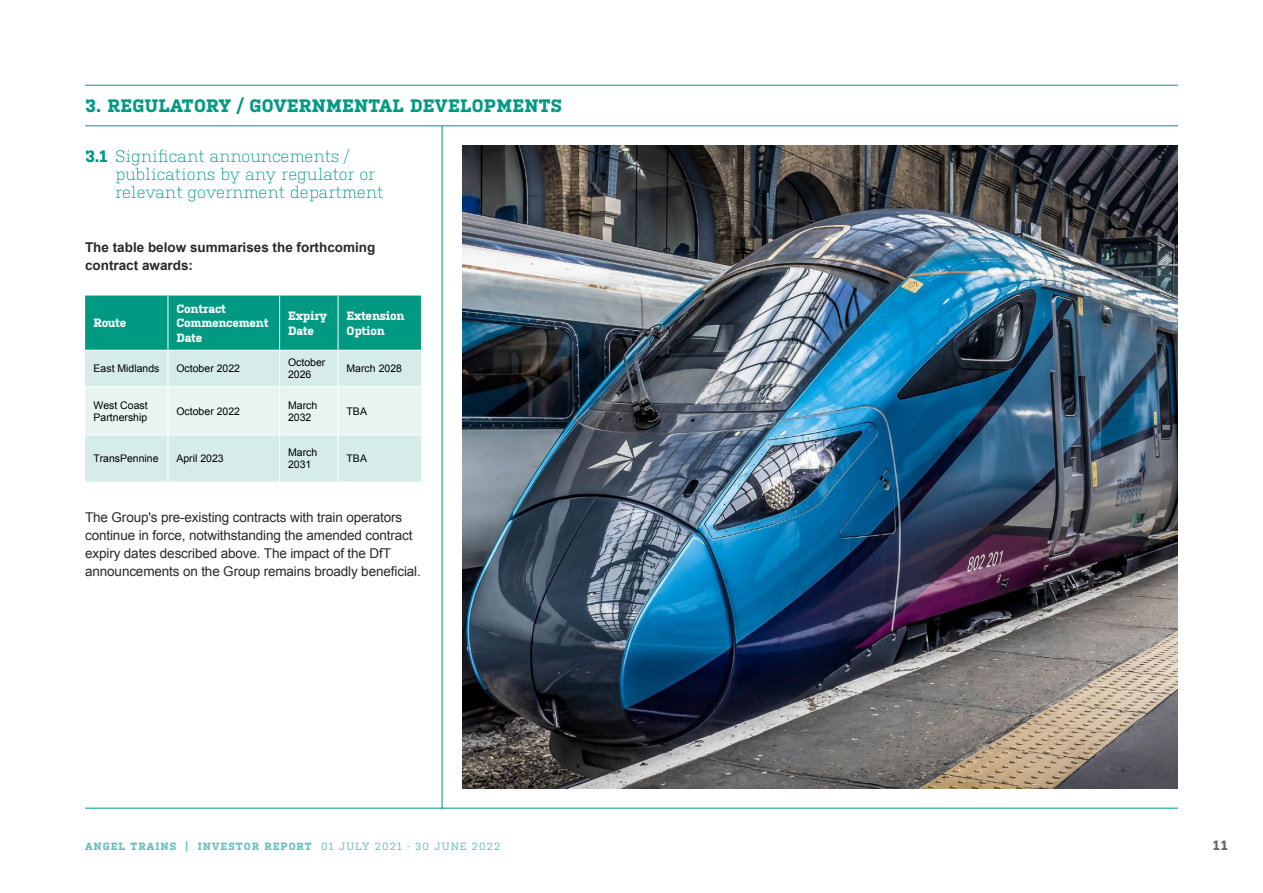
<style>
.page{position:relative;width:1263px;height:893px;background:#fff}
.page>*{position:absolute;margin:0;border:0;box-sizing:border-box;transform-origin:0 0}
.t1{font:700 18px "Kulturista";letter-spacing:.02em;color:#009982}
.t2{font:300 16.5px/18px "Kulturista";color:#009982}
.t3{font:13.5px/18px "Arial";letter-spacing:-.01em;color:#2c2928}
.t4{font:700 13.5px/18px "Arial";color:#2c2928}
.t5{font:700 13.5px "Kulturista";color:#656764}
.t6{font:700 12px/14.4px "Kulturista";letter-spacing:-.01em;color:#fff}
.t7{font:10.5px/12px "Arial";color:#000}
.t8{font:700 10.5px "Kulturista";letter-spacing:.1em;color:#68c0b6}
.s1{font-weight:700}
.s2{font-weight:400}
</style>
<div class="page">
<hr style="left:442px;top:126px;width:1px;height:683px;background:#009982">
<hr style="left:85px;top:85px;width:1093px;height:1px;background:#009982">
<hr style="left:85px;top:126px;width:1093px;height:1px;background:#009982">
<hr style="left:85px;top:808px;width:1093px;height:1px;background:#009982">
<img style="left:462px;top:145px;width:716px;height:643px">
<svg style="left:85px;top:296px;width:336px;height:186px;background:#9bd5ce"></svg>
<hr style="left:168px;top:296px;width:1px;height:54px;background:#fff">
<hr style="left:279px;top:296px;width:1px;height:54px;background:#fff">
<hr style="left:338px;top:296px;width:1px;height:54px;background:#fff">
<hr style="left:85px;top:350px;width:83px;height:1px;background:#fff">
<hr style="left:168px;top:350px;width:112px;height:1px;background:#fff">
<hr style="left:168px;top:351px;width:1px;height:35px;background:#fff">
<hr style="left:280px;top:350px;width:58px;height:1px;background:#fff">
<hr style="left:279px;top:351px;width:1px;height:35px;background:#fff">
<hr style="left:338px;top:350px;width:83px;height:1px;background:#fff">
<hr style="left:338px;top:351px;width:1px;height:35px;background:#fff">
<hr style="left:85px;top:386px;width:83px;height:1px;background:#fff">
<hr style="left:168px;top:386px;width:112px;height:1px;background:#fff">
<hr style="left:168px;top:387px;width:1px;height:47px;background:#fff">
<hr style="left:280px;top:386px;width:58px;height:1px;background:#fff">
<hr style="left:279px;top:387px;width:1px;height:47px;background:#fff">
<hr style="left:338px;top:386px;width:83px;height:1px;background:#fff">
<hr style="left:338px;top:387px;width:1px;height:47px;background:#fff">
<hr style="left:85px;top:434px;width:83px;height:1px;background:#fff">
<hr style="left:168px;top:434px;width:112px;height:1px;background:#fff">
<hr style="left:168px;top:435px;width:1px;height:47px;background:#fff">
<hr style="left:280px;top:434px;width:58px;height:1px;background:#fff">
<hr style="left:279px;top:435px;width:1px;height:47px;background:#fff">
<hr style="left:338px;top:434px;width:83px;height:1px;background:#fff">
<hr style="left:338px;top:435px;width:1px;height:47px;background:#fff">
<h1 class="t1" style="left:85px;top:96px;width:478px">3. REGULATORY / GOVERNMENTAL DEVELOPMENTS</h1>
<p class="t2" style="left:115px;top:146px;width:270px;text-indent:-30px"><span class="s1">3.1</span> Significant announcements / publications by any regulator or relevant government department</p>
<p class="t4" style="left:85px;top:239px;width:292px">The table below summarises the forthcoming contract awards:</p>
<p class="t6" style="left:94px;top:316px;width:34px">Route</p>
<p class="t6" style="left:176px;top:301px;width:94px">Contract<br>Commencement<br>Date</p>
<p class="t6" style="left:288px;top:309px;width:41px">Expiry<br>Date</p>
<p class="t6" style="left:347px;top:309px;width:59px">Extension<br>Option</p>
<p class="t7" style="left:94px;top:363px;width:67px">East Midlands</p>
<p class="t7" style="left:176px;top:363px;width:65px">October 2022</p>
<p class="t7" style="left:288px;top:357px;width:39px">October<br>2026</p>
<p class="t7" style="left:347px;top:363px;width:57px">March 2028</p>
<p class="t7" style="left:94px;top:399px;width:56px">West Coast<br>Partnership</p>
<p class="t7" style="left:176px;top:405px;width:65px">October 2022</p>
<p class="t7" style="left:288px;top:399px;width:31px">March<br>2032</p>
<p class="t7" style="left:347px;top:405px;width:22px">TBA</p>
<p class="t7" style="left:94px;top:453px;width:66px">TransPennine</p>
<p class="t7" style="left:176px;top:453px;width:49px">April 2023</p>
<p class="t7" style="left:288px;top:447px;width:31px">March<br>2031</p>
<p class="t7" style="left:347px;top:453px;width:22px">TBA</p>
<p class="t3" style="left:85px;top:508px;width:337px">The Group's pre-existing contracts with train operators continue in force, notwithstanding the amended contract expiry dates described above. The impact of the DfT announcements on the Group remains broadly beneficial.</p>
<p class="t8" style="left:85px;top:840px;width:417px">ANGEL TRAINS | INVESTOR REPORT <span class="s2">01 JULY 2021 - 30 JUNE 2022</span></p>
<p class="t5" style="left:1213px;top:837px;width:16px">11</p>
</div>
